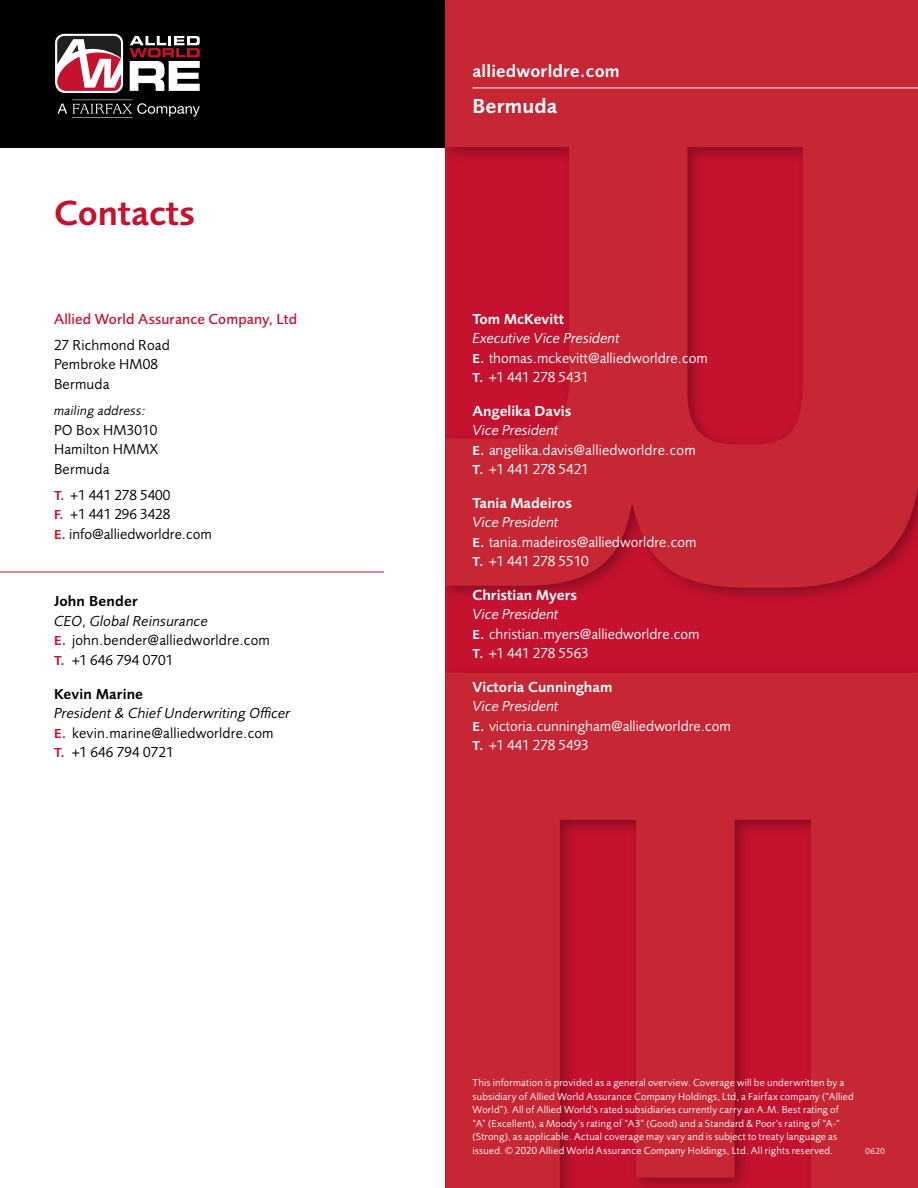
<style>
.page{position:relative;width:918px;height:1188px;background:#fff}
.page>*{position:absolute;margin:0;border:0;box-sizing:border-box;transform-origin:0 0}
.t1{font:600 36px "Foundry Sans";color:#c4122f}
.t2{font:600 21px "Foundry Sans";letter-spacing:.01em;color:#fff}
.t3{font:600 18px "Foundry Sans";letter-spacing:.01em;color:#fff}
.t4{font:15px/19.5px "Foundry Sans";color:#fff}
.t5{font:15px/19.5px "Foundry Sans";letter-spacing:.01em;color:#000}
.t6{font:600 15px "Foundry Sans";color:#fff}
.t7{font:500 15px "Foundry Sans";letter-spacing:.005em;color:#c4122f}
.t8{font:600 15px "Foundry Sans";letter-spacing:.01em;color:#000}
.t9{font:italic 13.5px "Foundry Sans";letter-spacing:.02em;color:#000}
.t10{font:10.5px/13.5px "Foundry Sans";letter-spacing:.02em;color:#fff}
.t11{font:9px "Foundry Sans";color:#fff}
.s1{font-weight:600;font-size:13.5px;color:#c4122f}
.s2{font-style:italic}
.s3{font-weight:600;font-size:13.5px}
</style>
<div class="page">
<div style="left:0;top:0;width:453px;height:147px;background:#000"></div>
<div style="left:438px;top:0;width:480px;height:1188px;background:#000;opacity:.3"></div>
<svg style="left:445px;top:0;width:473px;height:588px;background:#c52033"></svg>
<svg style="left:446px;top:673px;width:472px;height:515px;background:#c42133"></svg>
<hr style="left:472px;top:88px;width:446px;height:1px;background:#fff">
<hr style="left:0;top:572px;width:384px;height:1px;background:#c4122f">
<svg style="left:58px;top:100px;width:142px;height:18px"></svg>
<svg style="left:55px;top:34px;width:68px;height:59px;background:#b77c86"></svg>
<svg style="left:130px;top:36px;width:70px;height:55px"></svg>
<h1 class="t1" style="left:54px;top:193px;width:143px">Contacts</h1>
<h3 class="t7" style="left:54px;top:310px;width:245px">Allied World Assurance Company, Ltd</h3>
<h3 class="t5" style="left:54px;top:335px;width:117px">27 Richmond Road<br>Pembroke HM08<br>Bermuda</h3>
<p class="t9" style="left:54px;top:403px;width:93px">mailing address:</p>
<h3 class="t5" style="left:54px;top:420px;width:106px;text-align:justify">PO Box HM3010<br>Hamilton HMMX Bermuda</h3>
<h3 class="t5" style="left:54px;top:485px;width:159px"><span class="s1">T.</span> +1 441 278 5400<br><span class="s1">F.</span> +1 441 296 3428<br><span class="s1">E.</span> info@alliedworldre.com</h3>
<h3 class="t8" style="left:54px;top:593px;width:85px">John Bender</h3>
<h3 class="t5" style="left:54px;top:612px;width:217px"><span class="s2">CEO, Global Reinsurance<br></span><span class="s1">E.</span> john.bender@alliedworldre.com<br><span class="s1">T.</span> +1 646 794 0701</h3>
<h3 class="t8" style="left:54px;top:685px;width:91px">Kevin Marine</h3>
<h3 class="t5" style="left:54px;top:704px;width:238px"><span class="s2">President &amp; Chief Underwriting Officer<br></span><span class="s1">E.</span> kevin.marine@alliedworldre.com<br><span class="s1">T.</span> +1 646 794 0721</h3>
<h3 class="t3" style="left:472px;top:61px;width:149px">alliedworldre.com</h3>
<h2 class="t2" style="left:472px;top:94px;width:86px">Bermuda</h2>
<h3 class="t6" style="left:472px;top:310px;width:93px">Tom McKevitt</h3>
<h3 class="t4" style="left:472px;top:329px;width:237px"><span class="s2">Executive Vice President<br></span><span class="s3">E.</span> thomas.mckevitt@alliedworldre.com<br><span class="s3">T.</span> +1 441 278 5431</h3>
<h3 class="t6" style="left:473px;top:402px;width:100px">Angelika Davis</h3>
<h3 class="t4" style="left:472px;top:421px;width:225px"><span class="s2">Vice President<br></span><span class="s3">E.</span> angelika.davis@alliedworldre.com<br><span class="s3">T.</span> +1 441 278 5421</h3>
<h3 class="t6" style="left:473px;top:494px;width:101px">Tania Madeiros</h3>
<h3 class="t4" style="left:472px;top:513px;width:226px"><span class="s2">Vice President<br></span><span class="s3">E.</span> tania.madeiros@alliedworldre.com<br><span class="s3">T.</span> +1 441 278 5510</h3>
<h3 class="t6" style="left:473px;top:586px;width:106px">Christian Myers</h3>
<h3 class="t4" style="left:472px;top:605px;width:229px"><span class="s2">Vice President<br></span><span class="s3">E.</span> christian.myers@alliedworldre.com<br><span class="s3">T.</span> +1 441 278 5563</h3>
<h3 class="t6" style="left:473px;top:678px;width:141px">Victoria Cunningham</h3>
<h3 class="t4" style="left:472px;top:697px;width:260px"><span class="s2">Vice President<br></span><span class="s3">E.</span> victoria.cunningham@alliedworldre.com<br><span class="s3">T.</span> +1 441 278 5493</h3>
<p class="t10" style="left:472px;top:1076px;width:383px">This information is provided as a general overview. Coverage will be underwritten by a subsidiary of Allied World Assurance Company Holdings, Ltd, a Fairfax company (“Allied World”). All of Allied World’s rated subsidiaries currently carry an A.M. Best rating of “A” (Excellent), a Moody’s rating of “A3” (Good) and a Standard &amp; Poor’s rating of “A-” (Strong), as applicable. Actual coverage may vary and is subject to treaty language as issued. © 2020 Allied World Assurance Company Holdings, Ltd. All rights reserved.</p>
<p class="t11" style="left:866px;top:1146px;width:21px">0620</p>
</div>
